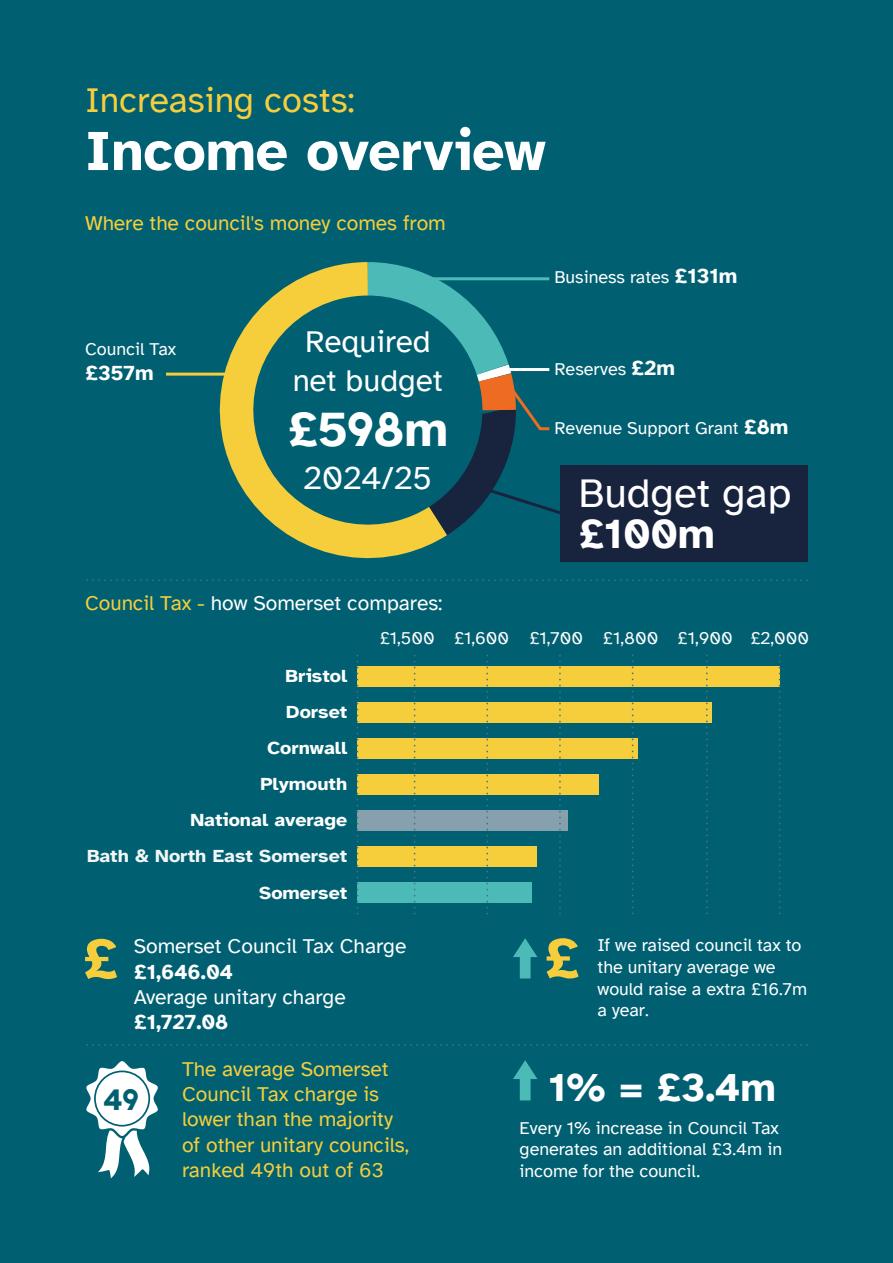
<style>
.page{position:relative;width:893px;height:1263px;background:#006072}
.page>*{position:absolute;margin:0;border:0;box-sizing:border-box;transform-origin:0 0}
.t1{font:700 57px "Atkinson Hyperlegible";color:#fff}
.t2{font:700 49.5px "Atkinson Hyperlegible";color:#fff}
.t3{font:42px "Atkinson Hyperlegible";color:#fff}
.t4{font:700 42px "Atkinson Hyperlegible";color:#fff}
.t5{font:700 40.2px "Atkinson Hyperlegible";color:#fff}
.t6{font:36px "Atkinson Hyperlegible";color:#f6ce3c}
.t7{font:33.45px "Atkinson Hyperlegible";letter-spacing:-.005em;color:#fff}
.t8{font:31.5px/38.5px "Atkinson Hyperlegible";color:#fff;text-align:center}
.t9{font:700 30.6px "Atkinson Hyperlegible";color:#006072}
.t10{font:21px/25.2px "Atkinson Hyperlegible";color:#f6ce3c}
.t11{font:21px "Atkinson Hyperlegible";color:#fff}
.t12{font:700 21px "Atkinson Hyperlegible";color:#fff}
.t13{font:18px/21.6px "Atkinson Hyperlegible";color:#fff}
.t14{font:700 18px/36px "Atkinson Hyperlegible";color:#fff;text-align:right;scale:1.09 1}
.t15{font:700 18px "Atkinson Hyperlegible";color:rgb(255 255 255/.95);scale:1.09 1}
.s1{color:#f6ce3c}
.s2{font-weight:700;font-size:21px}
</style>
<div class="page">
<svg style="left:86px;top:579px;width:722px;height:2px"></svg>
<svg style="left:182px;top:266px;width:302px;height:315px"></svg>
<div style="left:561px;top:465px;width:247px;height:97px;background:#18233e"></div>
<hr style="left:166px;top:373px;width:68px;height:3px;background:#f6ce3c">
<svg style="left:334px;top:262px;width:227px;height:305px"></svg>
<hr style="left:510px;top:368px;width:39px;height:3px;background:#fff">
<svg style="left:86px;top:1044px;width:722px;height:1px"></svg>
<div style="left:357px;top:882px;width:175px;height:21px;background:#4cbbb8"></div>
<div style="left:357px;top:846px;width:180px;height:20px;background:#f6ce3c"></div>
<div style="left:357px;top:774px;width:242px;height:20px;background:#f6ce3c"></div>
<div style="left:357px;top:810px;width:211px;height:20px;background:#87a0ad"></div>
<div style="left:357px;top:702px;width:355px;height:20px;background:#f6ce3c"></div>
<div style="left:357px;top:738px;width:281px;height:20px;background:#f6ce3c"></div>
<div style="left:357px;top:666px;width:423px;height:20px;background:#f6ce3c"></div>
<svg style="left:357px;top:654px;width:1px;height:260px"></svg>
<svg style="left:414px;top:654px;width:1px;height:260px"></svg>
<svg style="left:486px;top:654px;width:2px;height:260px"></svg>
<svg style="left:559px;top:655px;width:2px;height:259px"></svg>
<svg style="left:632px;top:654px;width:1px;height:260px"></svg>
<svg style="left:706px;top:654px;width:2px;height:260px"></svg>
<svg style="left:779px;top:654px;width:1px;height:260px"></svg>
<svg style="left:86px;top:1061px;width:72px;height:117px"></svg>
<div style="left:96px;top:1072px;width:52px;height:53px;background:#fff;border-radius:50%"></div>
<svg style="left:513px;top:938px;width:24px;height:40px"></svg>
<svg style="left:547px;top:938px;width:32px;height:40px"></svg>
<svg style="left:85px;top:939px;width:32px;height:40px"></svg>
<svg style="left:513px;top:1060px;width:24px;height:40px"></svg>
<h3 class="t6" style="left:85px;top:80px;width:271px">Increasing costs:</h3>
<h1 class="t1" style="left:85px;top:117px;width:462px">Income overview</h1>
<p class="t10" style="left:85px;top:211px;width:362px">Where the council's money comes from</p>
<p class="t13" style="left:85px;top:338px;width:93px">Council Tax</p>
<p class="t12" style="left:85px;top:360px;width:70px">£357m</p>
<h3 class="t8" style="left:293px;top:323px;width:152px">Required net budget</h3>
<h2 class="t2" style="left:287px;top:400px;width:162px">£598m</h2>
<h3 class="t7" style="left:304px;top:459px;width:130px">2024/25</h3>
<p class="t11" style="left:85px;top:591px;width:359px"><span class="s1">Council Tax -</span> how Somerset compares:</p>
<p class="t13" style="left:554px;top:266px;width:185px">Business rates <span class="s2">£131m</span></p>
<p class="t13" style="left:554px;top:358px;width:122px">Reserves <span class="s2">£2m</span></p>
<p class="t13" style="left:554px;top:417px;width:235px">Revenue Support Grant <span class="s2">£8m</span></p>
<h3 class="t3" style="left:578px;top:470px;width:215px">Budget gap</h3>
<h3 class="t4" style="left:578px;top:509px;width:138px">£100m</h3>
<p class="t14" style="left:191px;top:658px;width:145px">Bristol<br>Dorset<br>Cornwall<br>Plymouth<br>National average</p>
<p class="t15" style="left:87px;top:846px;width:240px">Bath &amp; North East Somerset</p>
<p class="t14" style="left:259px;top:874px;width:82px">Somerset</p>
<p class="t13" style="left:379px;top:627px;width:431px">£1,500 £1,600 £1,700 £1,800 £1,900 £2,000</p>
<p class="t11" style="left:134px;top:935px;width:274px">Somerset Council Tax Charge</p>
<p class="t12" style="left:134px;top:959px;width:101px">£1,646.04</p>
<p class="t11" style="left:134px;top:985px;width:213px">Average unitary charge</p>
<p class="t12" style="left:134px;top:1009px;width:96px">£1,727.08</p>
<h3 class="t9" style="left:104px;top:1081px;width:37px">49</h3>
<p class="t10" style="left:182px;top:1056px;width:229px">The average Somerset<br>Council Tax charge is lower than the majority of other unitary councils, ranked 49th out of 63</p>
<p class="t13" style="left:598px;top:935px;width:211px">If we raised council tax to the unitary average we would raise a extra £16.7m a year.</p>
<h3 class="t5" style="left:549px;top:1063px;width:229px">1% = £3.4m</h3>
<p class="t13" style="left:520px;top:1117px;width:264px">Every 1% increase in Council Tax generates an additional £3.4m in income for the council.</p>
</div>
